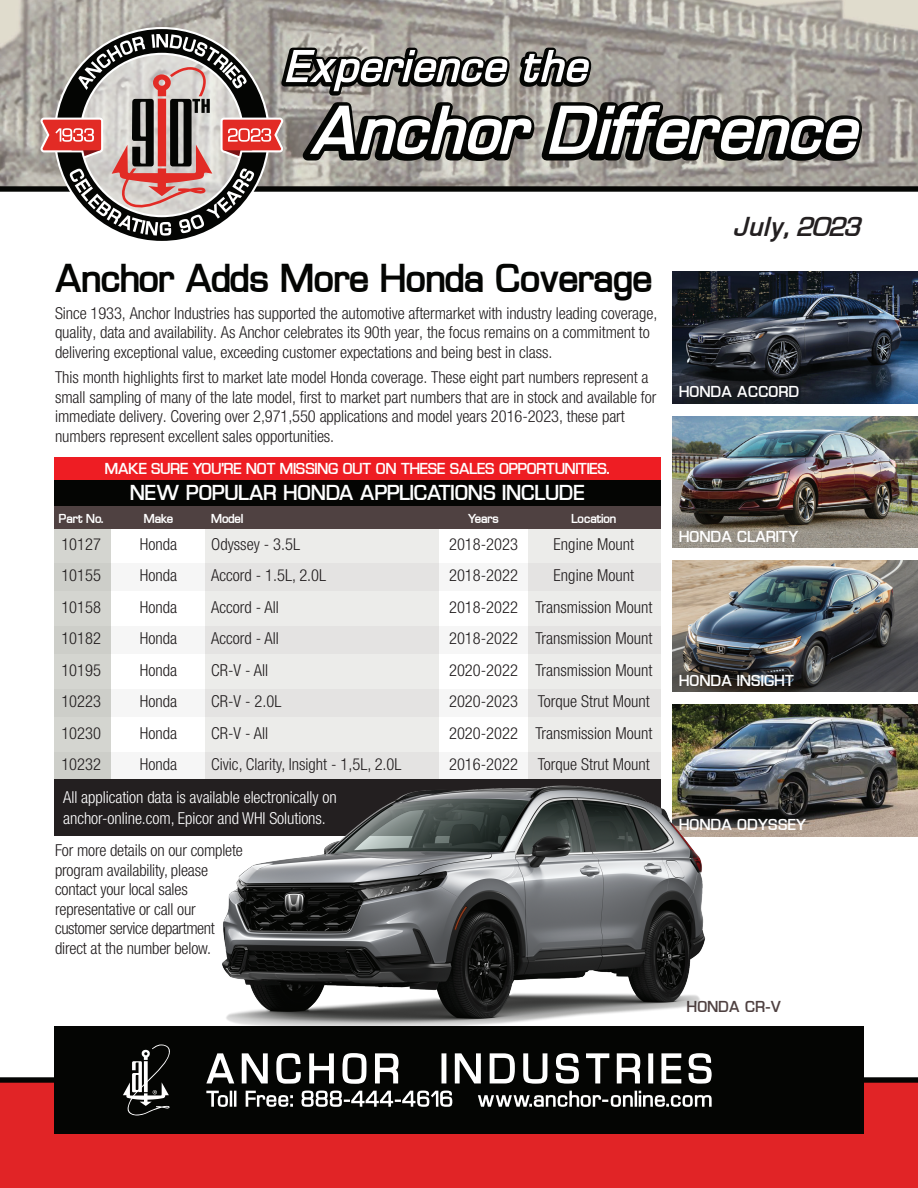
<style>
.page{position:relative;width:918px;height:1188px;background:#fff}
.page>*{position:absolute;margin:0;border:0;box-sizing:border-box;transform-origin:0 0}
.t1{font:700 42px "Waukegan LDO";letter-spacing:-.005em;color:#040503}
.t2{font:italic 700 28.5px "Waukegan LDO";letter-spacing:.01em;color:#231f20}
.t3{font:700 22.5px "Waukegan LDO";letter-spacing:.01em;color:#fff}
.t4{font:300 condensed 16.5px/19.5px "Helvetica Neue LT Pro";letter-spacing:-.005em;color:#231f20}
.t5{font:300 condensed 16.5px/19.5px "Helvetica Neue LT Pro";color:#211d1e}
.t6{font:300 condensed 16.5px/21px "Helvetica Neue LT Pro";letter-spacing:-.005em;color:#fff}
.t7{font:700 16.5px "Waukegan LDO";color:#fff}
.t8{font:700 16.5px "Waukegan LDO";letter-spacing:.02em;color:#fff}
.t9{font:700 16.5px "Waukegan LDO";letter-spacing:.02em;color:#4f4141}
.t10{font:700 13.5px "Waukegan LDO";color:#fff}
</style>
<div class="page">
<div style="left:0;top:1080px;width:918px;height:108px;background:#e12426"></div>
<div style="left:0;top:1077px;width:918px;height:6px;background:#040503"></div>
<div style="left:54px;top:1026px;width:810px;height:108px;background:#040503"></div>
<svg style="left:206px;top:1053px;width:506px;height:31px"></svg>
<svg style="left:206px;top:1091px;width:246px;height:16px"></svg>
<svg style="left:478px;top:1091px;width:234px;height:16px"></svg>
<svg style="left:123px;top:1044px;width:47px;height:72px"></svg>
<img style="left:0;top:0;width:918px;height:186px">
<div style="left:0;top:186px;width:86px;height:6px;background:#040503"></div>
<div style="left:248px;top:186px;width:670px;height:6px;background:#040503"></div>
<svg style="left:130px;top:236px;width:64px;height:5px"></svg>
<svg style="left:40px;top:14px;width:827px;height:222px"></svg>
<div style="left:205px;top:528px;width:234px;height:259px;background:#ececea"></div>
<div style="left:528px;top:528px;width:132px;height:259px;background:#ececea"></div>
<div style="left:54px;top:528px;width:57px;height:259px;background:#d4d5d0"></div>
<div style="left:54px;top:457px;width:606px;height:49px;background:#040503"></div>
<div style="left:54px;top:457px;width:606px;height:22px;background:#ee1d23"></div>
<div style="left:54px;top:506px;width:606px;height:23px;background:#4f4141"></div>
<div style="left:54px;top:779px;width:606px;height:57px;background:#231f20"></div>
<img style="left:673px;top:272px;width:245px;height:131px">
<img style="left:673px;top:560px;width:245px;height:132px">
<img style="left:673px;top:705px;width:245px;height:131px">
<img style="left:673px;top:416px;width:245px;height:131px">
<img style="left:222px;top:781px;width:489px;height:245px">
<h1 class="t1" style="left:55px;top:256px;width:599px">Anchor Adds More Honda Coverage</h1>
<p class="t4" style="left:55px;top:303px;width:604px">Since 1933, Anchor Industries has supported the automotive aftermarket with industry leading coverage, quality, data and availability. As Anchor celebrates its 90th year, the focus remains on a commitment to delivering exceptional value, exceeding customer expectations and being best in class.</p>
<p class="t4" style="left:55px;top:368px;width:603px">This month highlights first to market late model Honda coverage. These eight part numbers represent a small sampling of many of the late model, first to market part numbers that are in stock and available for immediate delivery. Covering over 2,971,550 applications and model years 2016-2023, these part numbers represent excellent sales opportunities.</p>
<p class="t7" style="left:105px;top:460px;width:506px">MAKE SURE YOU’RE NOT MISSING OUT ON THESE SALES OPPORTUNITIES.</p>
<h3 class="t3" style="left:130px;top:481px;width:456px">NEW POPULAR HONDA APPLICATIONS INCLUDE</h3>
<p class="t10" style="left:59px;top:511px;width:46px">Part No.</p>
<p class="t10" style="left:144px;top:511px;width:31px">Make</p>
<p class="t10" style="left:211px;top:511px;width:33px">Model</p>
<p class="t10" style="left:468px;top:511px;width:32px">Years</p>
<p class="t10" style="left:571px;top:511px;width:46px">Location</p>
<p class="t5" style="left:61px;top:534px;width:41px">10127</p>
<p class="t5" style="left:140px;top:534px;width:39px">Honda</p>
<p class="t5" style="left:211px;top:534px;width:90px">Odyssey - 3.5L</p>
<p class="t5" style="left:449px;top:534px;width:70px">2018-2023</p>
<p class="t5" style="left:554px;top:534px;width:82px">Engine Mount</p>
<p class="t5" style="left:61px;top:566px;width:41px">10155</p>
<p class="t5" style="left:140px;top:566px;width:39px">Honda</p>
<p class="t5" style="left:211px;top:566px;width:117px">Accord - 1.5L, 2.0L</p>
<p class="t5" style="left:449px;top:566px;width:70px">2018-2022</p>
<p class="t5" style="left:554px;top:566px;width:82px">Engine Mount</p>
<p class="t5" style="left:61px;top:597px;width:41px">10158</p>
<p class="t5" style="left:140px;top:597px;width:39px">Honda</p>
<p class="t5" style="left:211px;top:597px;width:69px">Accord - All</p>
<p class="t5" style="left:449px;top:597px;width:205px">2018-2022 Transmission Mount</p>
<p class="t5" style="left:61px;top:629px;width:41px">10182</p>
<p class="t5" style="left:140px;top:629px;width:39px">Honda</p>
<p class="t5" style="left:211px;top:629px;width:69px">Accord - All</p>
<p class="t5" style="left:449px;top:629px;width:205px">2018-2022 Transmission Mount</p>
<p class="t5" style="left:61px;top:660px;width:41px">10195</p>
<p class="t5" style="left:140px;top:660px;width:39px">Honda</p>
<p class="t5" style="left:211px;top:660px;width:59px">CR-V - All</p>
<p class="t5" style="left:449px;top:660px;width:205px">2020-2022 Transmission Mount</p>
<p class="t5" style="left:61px;top:692px;width:41px">10223</p>
<p class="t5" style="left:140px;top:692px;width:39px">Honda</p>
<p class="t5" style="left:211px;top:692px;width:72px">CR-V - 2.0L</p>
<p class="t5" style="left:449px;top:692px;width:202px">2020-2023 Torque Strut Mount</p>
<p class="t5" style="left:61px;top:723px;width:41px">10230</p>
<p class="t5" style="left:140px;top:723px;width:39px">Honda</p>
<p class="t5" style="left:211px;top:723px;width:59px">CR-V - All</p>
<p class="t5" style="left:449px;top:723px;width:205px">2020-2022 Transmission Mount</p>
<p class="t5" style="left:61px;top:755px;width:41px">10232</p>
<p class="t5" style="left:140px;top:755px;width:39px">Honda</p>
<p class="t5" style="left:211px;top:755px;width:192px">Civic, Clarity, Insight - 1,5L, 2.0L</p>
<p class="t5" style="left:449px;top:755px;width:202px">2016-2022 Torque Strut Mount</p>
<p class="t6" style="left:63px;top:787px;width:275px">All application data is available electronically on anchor-online.com, Epicor and WHI Solutions.</p>
<p class="t5" style="left:55px;top:840px;width:189px">For more details on our complete program availability, please contact your local sales representative or call our customer service department direct at the number below.</p>
<h2 class="t2" style="left:736px;top:212px;width:127px">July, 2023</h2>
<p class="t8" style="left:679px;top:383px;width:122px">HONDA ACCORD</p>
<p class="t8" style="left:679px;top:528px;width:121px">HONDA CLARITY</p>
<p class="t8" style="left:679px;top:672px;width:116px">HONDA INSIGHT</p>
<p class="t8" style="left:679px;top:816px;width:128px">HONDA ODYSSEY</p>
<p class="t9" style="left:687px;top:998px;width:96px">HONDA CR-V</p>
</div>
